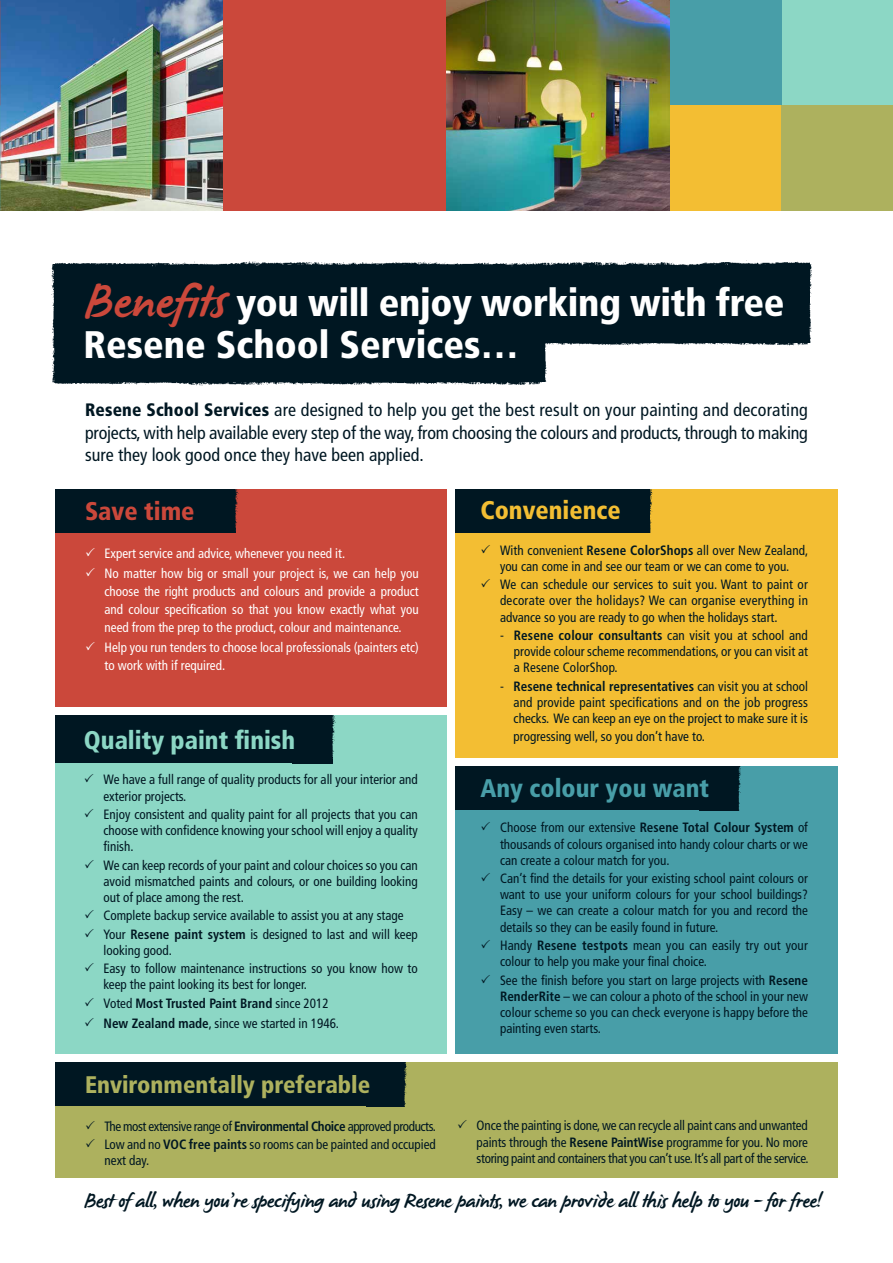
<style>
.page{position:relative;width:893px;height:1263px;background:#fff}
.page>*{position:absolute;margin:0;border:0;box-sizing:border-box;transform-origin:0 0}
.t1{font:900 condensed 38.4px/42px "Frutiger";letter-spacing:-.01em;color:#fff}
.t2{font:900 condensed 25.5px "Frutiger";color:#8cd7c5}
.t3{font:900 condensed 25.5px "Frutiger";color:#489ea8}
.t4{font:900 condensed 25.5px "Frutiger";color:#f3be33}
.t5{font:900 condensed 25.5px "Frutiger";color:#cb483b}
.t6{font:900 condensed 24px "Frutiger";color:#adb15e}
.t7{font:20.25px "James Paul";letter-spacing:-.03em;color:#001722}
.t8{font:condensed 18px/22.5px "Frutiger";color:#001722;text-align:justify}
.t9{font:condensed 13.5px/16.2px "Frutiger";color:#001722;text-align:justify}
.t10{font:condensed 13.5px/18px "Frutiger";color:#fff}
.t11{font:condensed 13.5px/18.3px "Frutiger";letter-spacing:-.03em;color:#001722}
.s1{font-family:"James Paul";font-weight:400;font-stretch:normal;font-size:48px;color:#cb483b}
.s2{font-weight:900}
.s3{font-weight:700}
</style>
<div class="page">
<div style="left:55px;top:715px;width:391px;height:339px;background:#8cd7c5"></div>
<div style="left:55px;top:715px;width:270px;height:48px;background:#001722"></div>
<div style="left:455px;top:766px;width:383px;height:287px;background:#489ea8"></div>
<div style="left:455px;top:766px;width:278px;height:44px;background:#001722"></div>
<div style="left:55px;top:489px;width:391px;height:218px;background:#cb483b"></div>
<div style="left:55px;top:1062px;width:783px;height:116px;background:#adb15e"></div>
<div style="left:455px;top:489px;width:383px;height:269px;background:#f3be33"></div>
<img style="left:55px;top:260px;width:754px;height:9px">
<img style="left:55px;top:382px;width:486px;height:4px">
<img style="left:550px;top:342px;width:258px;height:4px">
<img style="left:51px;top:265px;width:41px;height:117px">
<img style="left:541px;top:342px;width:9px;height:39px">
<div style="left:55px;top:269px;width:753px;height:73px;background:#001722"></div>
<div style="left:55px;top:326px;width:486px;height:56px;background:#001722"></div>
<img style="left:0;top:0;width:223px;height:210px">
<div style="left:223px;top:0;width:223px;height:210px;background:#cb483b"></div>
<div style="left:781px;top:0;width:112px;height:105px;background:#8cd7c5"></div>
<div style="left:669px;top:0;width:112px;height:105px;background:#489ea8"></div>
<div style="left:669px;top:105px;width:112px;height:105px;background:#f3be33"></div>
<div style="left:781px;top:105px;width:112px;height:105px;background:#adb15e"></div>
<img style="left:446px;top:0;width:224px;height:210px">
<img style="left:223px;top:489px;width:16px;height:44px">
<img style="left:646px;top:489px;width:7px;height:44px">
<img style="left:733px;top:766px;width:8px;height:44px">
<img style="left:325px;top:715px;width:11px;height:48px">
<img style="left:404px;top:1062px;width:3px;height:44px">
<div style="left:55px;top:489px;width:168px;height:44px;background:#001722"></div>
<div style="left:455px;top:489px;width:191px;height:44px;background:#001722"></div>
<div style="left:55px;top:1062px;width:349px;height:44px;background:#001722"></div>
<img style="left:774px;top:265px;width:38px;height:77px">
<h1 class="t1" style="left:83px;top:282px;width:702px"><span class="s1">Benefits</span> you will enjoy working with free<br>Resene School Services…</h1>
<p class="t8" style="left:85px;top:399px;width:724px"><span class="s2">Resene School Services</span> are designed to help you get the best result on your painting and decorating projects, with help available every step of the way, from choosing the colours and products, through to making sure they look good once they have been applied.</p>
<h2 class="t5" style="left:85px;top:496px;width:111px">Save time</h2>
<p class="t10" style="left:105px;top:543px;width:316px;line-height:20.1px">Expert service and advice, whenever you need it.<br>No matter how big or small your project is, we can help you</p>
<p class="t10" style="left:105px;top:582px;width:316px;text-align:justify">choose the right products and colours and provide a product and colour specification so that you know exactly what you need from the prep to the product, colour and maintenance.</p>
<p class="t10" style="left:105px;top:638px;width:316px">Help you run tenders to choose local professionals (painters etc) to work with if required.</p>
<h2 class="t2" style="left:84px;top:725px;width:213px">Quality paint finish</h2>
<p class="t9" style="left:103px;top:772px;width:316px">We have a full range of quality products for all your interior and exterior projects.</p>
<p class="t9" style="left:104px;top:806px;width:316px">Enjoy consistent and quality paint for all projects that you can choose with confidence knowing your school will enjoy a quality finish.</p>
<p class="t9" style="left:104px;top:857px;width:316px">We can keep records of your paint and colour choices so you can avoid mismatched paints and colours, or one building looking out of place among the rest.</p>
<p class="t9" style="left:104px;top:907px;width:316px;line-height:18.3px">Complete backup service available to assist you at any stage<br>Your <span class="s3">Resene paint system</span> is designed to last and will keep</p>
<p class="t9" style="left:104px;top:941px;width:316px;line-height:18.3px">looking good.<br>Easy to follow maintenance instructions so you know how to</p>
<p class="t9" style="left:104px;top:976px;width:227px;line-height:18.3px">keep the paint looking its best for longer.<br>Voted <span class="s3">Most Trusted Paint Brand</span> since 2012</p>
<p class="t9" style="left:104px;top:1015px;width:237px"><span class="s3">New Zealand made</span>, since we started in 1946.</p>
<h3 class="t6" style="left:85px;top:1070px;width:287px">Environmentally preferable</h3>
<p class="t11" style="left:105px;top:1117px;width:333px">The most extensive range of <span class="s3">Environmental Choice</span> approved products.<br>Low and no <span class="s3">VOC free paints</span> so rooms can be painted and occupied</p>
<p class="t9" style="left:105px;top:1152px;width:46px">next day.</p>
<h2 class="t4" style="left:480px;top:495px;width:142px">Convenience</h2>
<p class="t9" style="left:500px;top:542px;width:310px">With convenient <span class="s3">Resene ColorShops</span> all over New Zealand, you can come in and see our team or we can come to you.</p>
<p class="t9" style="left:500px;top:576px;width:309px">We can schedule our services to suit you. Want to paint or decorate over the holidays? We can organise everything in advance so you are ready to go when the holidays start.</p>
<p class="t9" style="left:514px;top:627px;width:296px;text-indent:-14px">- <span class="s3">Resene colour consultants</span> can visit you at school and provide colour scheme recommendations, or you can visit at a Resene ColorShop.</p>
<p class="t9" style="left:514px;top:678px;width:296px;text-indent:-14px">- <span class="s3">Resene technical representatives</span> can visit you at school and provide paint specifications and on the job progress checks. We can keep an eye on the project to make sure it is</p>
<p class="t9" style="left:514px;top:728px;width:193px">progressing well, so you don’t have to.</p>
<h2 class="t3" style="left:480px;top:773px;width:230px">Any colour you want</h2>
<p class="t9" style="left:500px;top:820px;width:309px">Choose from our extensive <span class="s3">Resene Total Colour System</span> of thousands of colours organised into handy colour charts or we can create a colour match for you.</p>
<p class="t9" style="left:500px;top:870px;width:309px">Can’t find the details for your existing school paint colours or want to use your uniform colours for your school buildings?<br>Easy – we can create a colour match for you and record the details so they can be easily found in future.</p>
<p class="t9" style="left:500px;top:937px;width:309px">Handy <span class="s3">Resene testpots</span> mean you can easily try out your colour to help you make your final choice.</p>
<p class="t9" style="left:500px;top:972px;width:309px">See the finish before you start on large projects with <span class="s3">Resene RenderRite</span> – we can colour a photo of the school in your new colour scheme so you can check everyone is happy before the painting even starts.</p>
<p class="t9" style="left:477px;top:1118px;width:333px">Once the painting is done, we can recycle all paint cans and unwanted paints through the <span class="s3">Resene PaintWise</span> programme for you. No more storing paint and containers that you can’t use. It’s all part of the service.</p>
<h3 class="t7" style="left:84px;top:1190px;width:740px">Best of all, when you’re specifying and using Resene paints, we can provide all this help to you – for free!</h3>
</div>
